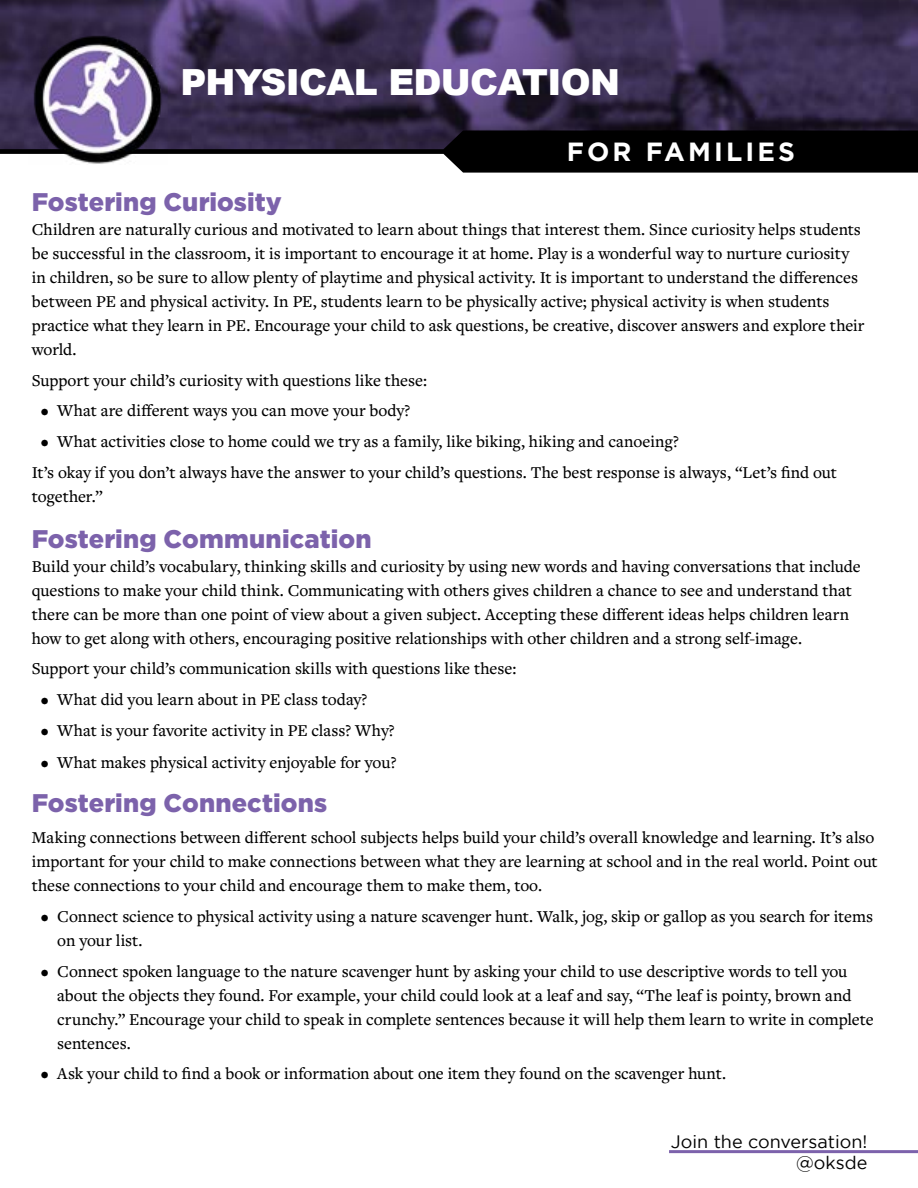
<style>
.page{position:relative;width:918px;height:1188px;background:#fff}
.page>*{position:absolute;margin:0;border:0;box-sizing:border-box;transform-origin:0 0}
.t1{font:900 36px "Arial";letter-spacing:-.02em;color:#fff}
.t2{font:700 26.25px "Gotham";letter-spacing:.12em;color:#fff}
.t3{font:900 25.5px "Gotham";letter-spacing:.005em;color:#7c62ab}
.t4{font:18px/21.6px "Gotham";color:#000;text-align:right}
.Body{font:500 17.25px/24px "Freight Text Pro";letter-spacing:-.005em;color:#000}
.Bullets{font:500 17.25px/24px "Freight Text Pro";letter-spacing:-.005em;color:#000}
</style>
<div class="page">
<img style="left:0;top:0;width:918px;height:131px">
<svg style="left:0;top:131px;width:918px;height:42px"></svg>
<hr style="left:669px;top:1150px;width:249px;height:3px;background:#7c62ab">
<img style="left:29px;top:35px;width:139px;height:130px">
<h1 class="t1" style="left:180px;top:56px;width:441px">PHYSICAL EDUCATION</h1>
<h2 class="t2" style="left:567px;top:135px;width:230px">FOR FAMILIES</h2>
<h1 class="t3" style="left:32px;top:187px;width:252px">Fostering Curiosity</h1>
<p class="Body" style="left:32px;top:217px;width:834px">Children are naturally curious and motivated to learn about things that interest them. Since curiosity helps students be successful in the classroom, it is important to encourage it at home. Play is a wonderful way to nurture curiosity in children, so be sure to allow plenty of playtime and physical activity. It is important to understand the differences between PE and physical activity. In PE, students learn to be physically active; physical activity is when students practice what they learn in PE. Encourage your child to ask questions, be creative, discover answers and explore their world.</p>
<p class="Body" style="left:32px;top:368px;width:397px">Support your child’s curiosity with questions like these:</p>
<p class="Body" style="left:41px;top:398px;width:371px">• What are different ways you can move your body?</p>
<p class="Body" style="left:41px;top:429px;width:640px">• What activities close to home could we try as a family, like biking, hiking and canoeing?</p>
<p class="Bullets" style="left:32px;top:460px;width:807px">It’s okay if you don’t always have the answer to your child’s questions. The best response is always, “Let’s find out together.”</p>
<h1 class="t3" style="left:32px;top:524px;width:341px">Fostering Communication</h1>
<p class="Body" style="left:32px;top:554px;width:830px">Build your child’s vocabulary, thinking skills and curiosity by using new words and having conversations that include questions to make your child think. Communicating with others gives children a chance to see and understand that there can be more than one point of view about a given subject. Accepting these different ideas helps children learn how to get along with others, encouraging positive relationships with other children and a strong self-image.</p>
<p class="Body" style="left:32px;top:656px;width:486px">Support your child’s communication skills with questions like these:</p>
<p class="Body" style="left:41px;top:687px;width:328px">• What did you learn about in PE class today?</p>
<p class="Body" style="left:41px;top:718px;width:356px">• What is your favorite activity in PE class? Why?</p>
<p class="Body" style="left:41px;top:750px;width:357px">• What makes physical activity enjoyable for you?</p>
<h1 class="t3" style="left:32px;top:789px;width:297px">Fostering Connections</h1>
<p class="Bullets" style="left:32px;top:825px;width:848px">Making connections between different school subjects helps build your child’s overall knowledge and learning. It’s also important for your child to make connections between what they are learning at school and in the real world. Point out these connections to your child and encourage them to make them, too.</p>
<p class="Body" style="left:57px;top:904px;width:817px;text-indent:-17px">• Connect science to physical activity using a nature scavenger hunt. Walk, jog, skip or gallop as you search for items on your list.</p>
<p class="Body" style="left:57px;top:958px;width:818px;text-indent:-17px">• Connect spoken language to the nature scavenger hunt by asking your child to use descriptive words to tell you about the objects they found. For example, your child could look at a leaf and say, “The leaf is pointy, brown and crunchy.” Encourage your child to speak in complete sentences because it will help them learn to write in complete sentences.</p>
<p class="Body" style="left:41px;top:1061px;width:687px">• Ask your child to find a book or information about one item they found on the scavenger hunt.</p>
<p class="t4" style="left:671px;top:1130px;width:198px">Join the conversation! @oksde</p>
</div>
